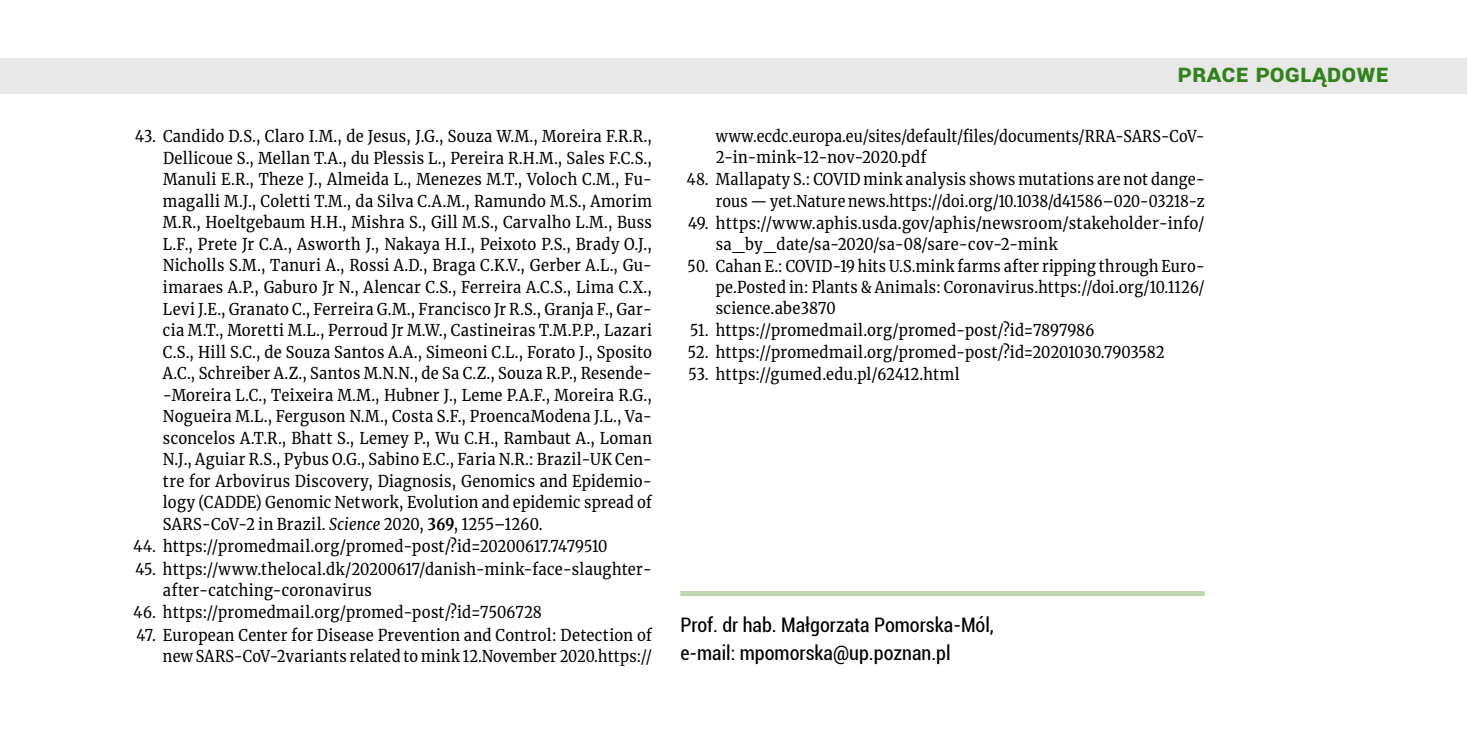
<style>
.page{position:relative;width:1467px;height:754px;background:#fff}
.page>*{position:absolute;margin:0;border:0;box-sizing:border-box;transform-origin:0 0}
.t1{font:700 25px "Roboto";color:#32821c}
.t2{font:condensed 20px/28.8px "Roboto";color:#000}
.t3{font:16.25px/21.5px "Merriweather";letter-spacing:.015em;color:#000;text-align:justify;scale:.9 1}
.t4{font:16.25px/21.2px "Merriweather";letter-spacing:.015em;color:#000;text-align:right;scale:.89 1}
.t5{font:16.25px/21.2px "Merriweather";letter-spacing:.015em;color:#000;scale:.91 1}
.t6{font:16.25px/21.2px "Merriweather";letter-spacing:.015em;color:#000;scale:.88 1}
.s1{font-style:italic}
.s2{font-weight:700}
</style>
<div class="page">
<div style="left:680px;top:590px;width:525px;height:5px;background:#c0d5ad"></div>
<div style="left:0;top:58px;width:1467px;height:35px;background:#e8e8e8"></div>
<p class="t3" style="left:163px;top:125px;width:545px;text-indent:-28px">43. Candido D.S., Claro I.M., de Jesus, J.G., Souza W.M., Moreira F.R.R., Dellicoue S., Mellan T.A., du Plessis L., Pereira R.H.M., Sales F.C.S., Manuli E.R., Theze J., Almeida L., Menezes M.T., Voloch C.M., Fu&shy;magalli M.J., Coletti T.M., da Silva C.A.M., Ramundo M.S., Amorim M.R., Hoeltgebaum H.H., Mishra S., Gill M.S., Carvalho L.M., Buss L.F., Prete Jr C.A., Asworth J., Nakaya H.I., Peixoto P.S., Brady O.J., Nicholls S.M., Tanuri A., Rossi A.D., Braga C.K.V., Gerber A.L., Gu&shy;imaraes A.P., Gaburo Jr N., Alencar C.S., Ferreira A.C.S., Lima C.X., Levi J.E., Granato C., Ferreira G.M., Francisco Jr R.S., Granja F., Gar&shy;cia M.T., Moretti M.L., Perroud Jr M.W., Castineiras T.M.P.P., Lazari C.S., Hill S.C., de Souza Santos A.A., Simeoni C.L., Forato J., Sposito A.C., Schreiber A.Z., Santos M.N.N., de Sa C.Z., Souza R.P., Resende--Moreira L.C., Teixeira M.M., Hubner J., Leme P.A.F., Moreira R.G., Nogueira M.L., Ferguson N.M., Costa S.F., ProencaModena J.L., Va&shy;sconcelos A.T.R., Bhatt S., Lemey P., Wu C.H., Rambaut A., Loman N.J., Aguiar R.S., Pybus O.G., Sabino E.C., Faria N.R.: Brazil-UK Cen&shy;tre for Arbovirus Discovery, Diagnosis, Genomics and Epidemio&shy;logy (CADDE) Genomic Network, Evolution and epidemic spread of SARS-CoV-2 in Brazil. <span class="s1">Science</span> 2020, <span class="s2">369</span>, 1255–1260.</p>
<p class="t3" style="left:134px;top:535px;width:528px">44. https://promedmail.org/promed-post/?id=20200617.7479510</p>
<p class="t3" style="left:163px;top:557px;width:545px;text-indent:-28px">45. https://www.thelocal.dk/20200617/danish-mink-face-slaughter&shy;after-catching-coronavirus</p>
<p class="t3" style="left:134px;top:601px;width:455px">46. https://promedmail.org/promed-post/?id=7506728</p>
<p class="t3" style="left:136px;top:623px;width:574px;text-align:right">47. European Center for Disease Prevention and Control: Detection of new SARS-CoV-2variants related to mink 12.November 2020.https://</p>
<h1 class="t1" style="left:1178px;top:56px;width:213px">Prace poglądowe</h1>
<p class="t6" style="left:716px;top:125px;width:557px">www.ecdc.europa.eu/sites/default/files/documents/RRA-SARS-CoV-<br>2-in-mink-12-nov-2020.pdf</p>
<p class="t4" style="left:687px;top:168px;width:584px">48. Mallapaty S.: COVID mink analysis shows mutations are not dange&shy;rous — yet.Nature news.https://doi.org/10.1038/d41586–020-03218-z</p>
<p class="t5" style="left:716px;top:211px;width:539px;text-indent:-28px">49. https://www.aphis.usda.gov/aphis/newsroom/stakeholder-info/ sa_by_date/sa-2020/sa-08/sare-cov-2-mink</p>
<p class="t4" style="left:716px;top:255px;width:551px;text-align:justify;text-indent:-28px">50. Cahan E.: COVID-19 hits U.S.mink farms after ripping through Euro&shy;pe.Posted in: Plants &amp; Animals: Coronavirus.https://doi.org/10.1126/ science.abe3870</p>
<p class="t3" style="left:690px;top:319px;width:452px">51. https://promedmail.org/promed-post/?id=7897986</p>
<p class="t3" style="left:688px;top:341px;width:531px">52. https://promedmail.org/promed-post/?id=20201030.7903582</p>
<p class="t3" style="left:688px;top:363px;width:303px">53. https://gumed.edu.pl/62412.html</p>
<p class="t2" style="left:680px;top:609px;width:315px">Prof. dr hab. Małgorzata Pomorska-Mól, e-mail: mpomorska@up.poznan.pl</p>
</div>
